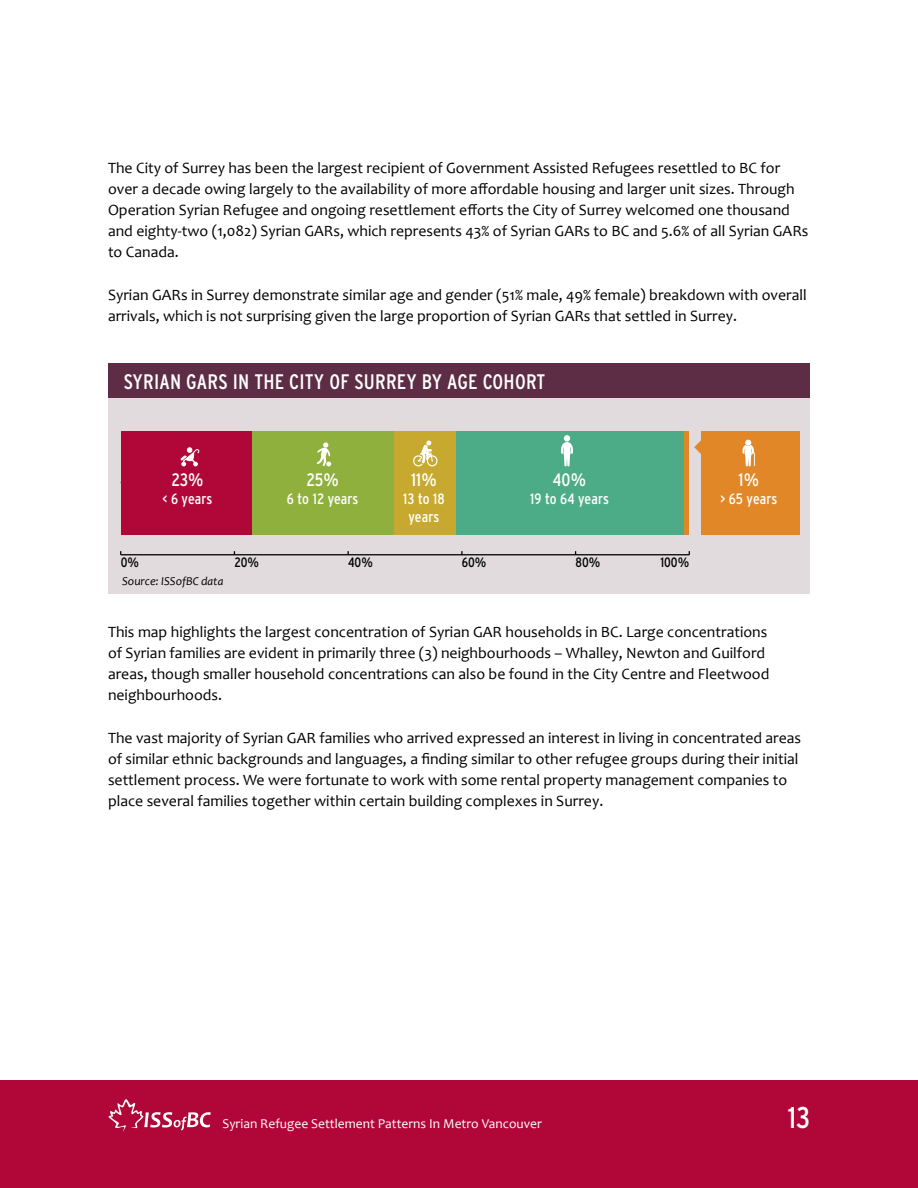
<style>
.page{position:relative;width:918px;height:1188px;background:#fff}
.page>*{position:absolute;margin:0;border:0;box-sizing:border-box;transform-origin:0 0}
.t1{font:30px "Interstate Condensed";color:#fff}
.t2{font:21px "Interstate Condensed";letter-spacing:.01em;color:#fff}
.t3{font:18px "Interstate Condensed";color:#fff}
.t4{font:15.75px/21px "Candara";color:#000}
.t5{font:15px/18px "Interstate Condensed";letter-spacing:.005em;color:#fff;text-align:center}
.t6{font:13.5px "Candara";color:#fff}
.t7{font:13.5px "Interstate Condensed";color:#000}
.t8{font:italic 12px "Candara";color:#000}
</style>
<div class="page">
<div style="left:0;top:1080px;width:918px;height:108px;background:#b10738"></div>
<svg style="left:108px;top:1099px;width:103px;height:33px"></svg>
<div style="left:108px;top:386px;width:702px;height:207px;background:#e2dbdd"></div>
<div style="left:108px;top:364px;width:702px;height:34px;background:#5c2d44"></div>
<hr style="left:121px;top:554px;width:568px;height:1px;background:#000">
<div style="left:684px;top:431px;width:5px;height:104px;background:#e18727"></div>
<div style="left:456px;top:431px;width:228px;height:104px;background:#4cac87"></div>
<div style="left:394px;top:431px;width:62px;height:104px;background:#c7a92f"></div>
<div style="left:252px;top:431px;width:142px;height:104px;background:#90b03e"></div>
<div style="left:121px;top:431px;width:130px;height:104px;background:#b10738"></div>
<svg style="left:561px;top:435px;width:12px;height:31px"></svg>
<svg style="left:413px;top:440px;width:25px;height:26px"></svg>
<svg style="left:317px;top:442px;width:14px;height:24px"></svg>
<svg style="left:180px;top:447px;width:20px;height:19px"></svg>
<div style="left:701px;top:431px;width:99px;height:103px;background:#e18727"></div>
<svg style="left:694px;top:440px;width:7px;height:14px"></svg>
<svg style="left:743px;top:440px;width:12px;height:26px"></svg>
<p class="t4" style="left:108px;top:158px;width:702px">The City of Surrey has been the largest recipient of Government Assisted Refugees resettled to BC for over a decade owing largely to the availability of more affordable housing and larger unit sizes. Through Operation Syrian Refugee and ongoing resettlement efforts the City of Surrey welcomed one thousand and eighty-two (1,082) Syrian GARs, which represents 43% of Syrian GARs to BC and 5.6% of all Syrian GARs to Canada.</p>
<p class="t4" style="left:108px;top:284px;width:700px">Syrian GARs in Surrey demonstrate similar age and gender (51% male, 49% female) breakdown with overall arrivals, which is not surprising given the large proportion of Syrian GARs that settled in Surrey.</p>
<h2 class="t2" style="left:124px;top:370px;width:423px">Syrian GARs in The City of Surrey by Age Cohort</h2>
<p class="t3" style="left:171px;top:470px;width:34px">23%</p>
<p class="t5" style="left:163px;top:490px;width:51px">&lt; 6 years</p>
<p class="t3" style="left:307px;top:470px;width:34px">25%</p>
<p class="t5" style="left:287px;top:490px;width:73px">6 to 12 years</p>
<p class="t3" style="left:411px;top:470px;width:27px">11%</p>
<p class="t5" style="left:403px;top:490px;width:43px">13 to 18 years</p>
<p class="t3" style="left:553px;top:470px;width:35px">40%</p>
<p class="t5" style="left:530px;top:490px;width:80px">19 to 64 years</p>
<p class="t7" style="left:121px;top:555px;width:20px">0%</p>
<p class="t7" style="left:234px;top:555px;width:26px">20%</p>
<p class="t7" style="left:348px;top:555px;width:26px">40%</p>
<p class="t7" style="left:462px;top:555px;width:26px">60%</p>
<p class="t7" style="left:576px;top:555px;width:26px">80%</p>
<p class="t7" style="left:660px;top:555px;width:30px">100%</p>
<p class="t8" style="left:122px;top:574px;width:103px">Source: ISSofBC data</p>
<p class="t3" style="left:739px;top:470px;width:22px">1%</p>
<p class="t5" style="left:720px;top:490px;width:58px">&gt; 65 years</p>
<p class="t4" style="left:108px;top:621px;width:663px">This map highlights the largest concentration of Syrian GAR households in BC. Large concentrations of Syrian families are evident in primarily three (3) neighbourhoods – Whalley, Newton and Guilford areas, though smaller household concentrations can also be found in the City Centre and Fleetwood neighbourhoods.</p>
<p class="t4" style="left:108px;top:727px;width:695px">The vast majority of Syrian GAR families who arrived expressed an interest in living in concentrated areas of similar ethnic backgrounds and languages, a finding similar to other refugee groups during their initial settlement process. We were fortunate to work with some rental property management companies to place several families together within certain building complexes in Surrey.</p>
<p class="t6" style="left:222px;top:1115px;width:321px">Syrian Refugee Settlement Patterns In Metro Vancouver</p>
<h1 class="t1" style="left:788px;top:1100px;width:24px">13</h1>
</div>
